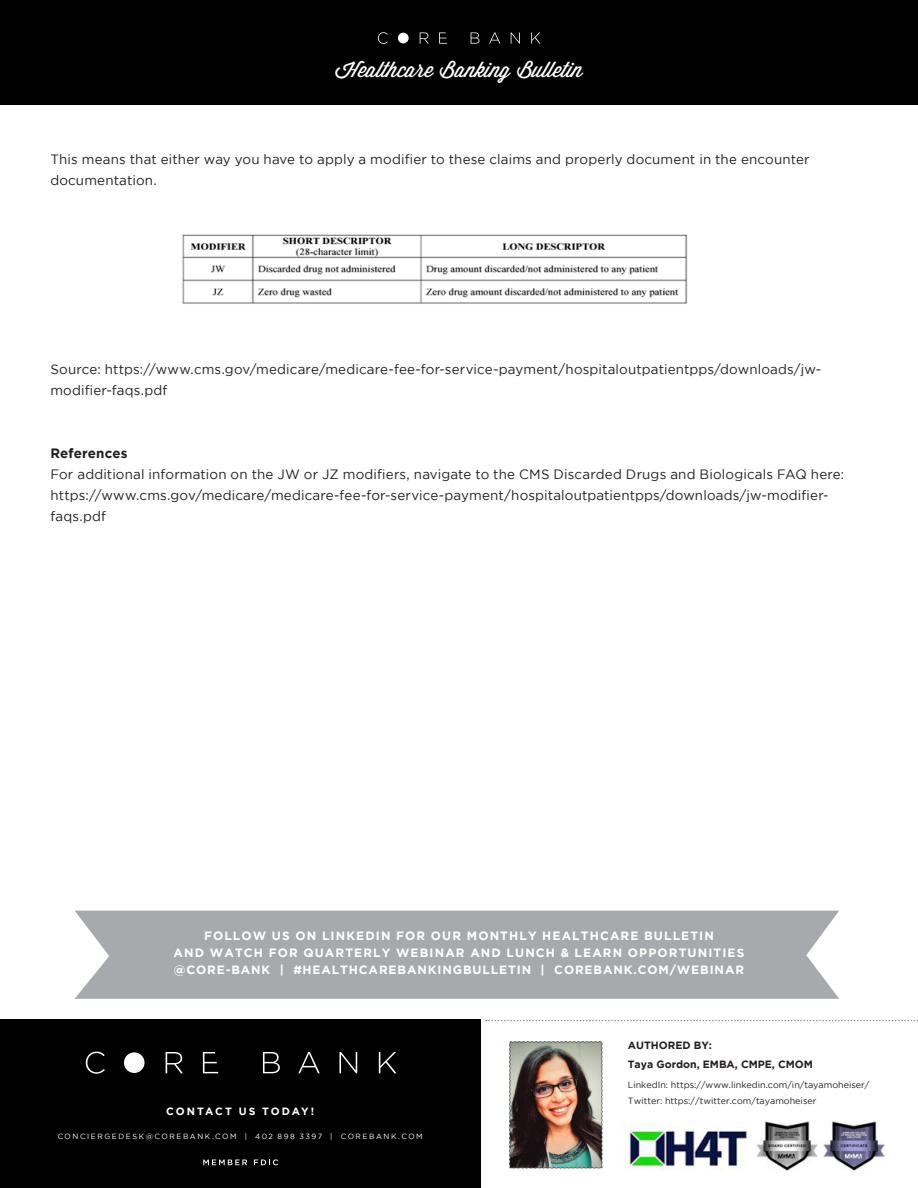
<style>
.page{position:relative;width:918px;height:1188px;background:#fff}
.page>*{position:absolute;margin:0;border:0;box-sizing:border-box;transform-origin:0 0}
.t1{font:21.15px "Wisdom Script AI";color:#fff}
.t2{font:13.5px/21px "Gotham";letter-spacing:.01em;color:#231f20}
.t3{font:700 13.5px "Gotham";letter-spacing:.01em;color:#231f20}
.t4{font:700 12px "Gotham";letter-spacing:.095em;color:#fff}
.t5{font:700 12px "Gotham";letter-spacing:.075em;color:#fff}
.t6{font:700 10.5px "Gotham";color:#231f20}
.t7{font:700 10.5px "Gotham";letter-spacing:.18em;color:#fff}
.t8{font:9px "Gotham";color:#231f20}
.t9{font:7.5px "Gotham";letter-spacing:.205em;color:#fff}
</style>
<div class="page">
<div style="left:0;top:0;width:918px;height:104px;background:#000"></div>
<div style="left:0;top:1020px;width:481px;height:168px;background:#000"></div>
<svg style="left:203px;top:1160px;width:44px;height:5px"></svg>
<svg style="left:254px;top:1159px;width:24px;height:6px"></svg>
<svg style="left:86px;top:1052px;width:19px;height:22px"></svg>
<svg style="left:166px;top:1052px;width:17px;height:21px"></svg>
<svg style="left:203px;top:1052px;width:15px;height:21px"></svg>
<svg style="left:263px;top:1052px;width:17px;height:21px"></svg>
<svg style="left:298px;top:1052px;width:22px;height:21px"></svg>
<svg style="left:340px;top:1052px;width:17px;height:21px"></svg>
<svg style="left:379px;top:1052px;width:17px;height:21px"></svg>
<div style="left:124px;top:1052px;width:21px;height:21px;background:#fff;border-radius:50%"></div>
<img style="left:628px;top:1121px;width:257px;height:50px">
<img style="left:509px;top:1041px;width:94px;height:129px">
<svg style="left:378px;top:32px;width:10px;height:12px"></svg>
<svg style="left:420px;top:32px;width:9px;height:12px"></svg>
<svg style="left:439px;top:32px;width:8px;height:12px"></svg>
<svg style="left:471px;top:32px;width:8px;height:12px"></svg>
<svg style="left:489px;top:32px;width:11px;height:12px"></svg>
<svg style="left:511px;top:32px;width:9px;height:12px"></svg>
<svg style="left:531px;top:32px;width:9px;height:12px"></svg>
<div style="left:398px;top:33px;width:11px;height:10px;background:#fff;border-radius:50%"></div>
<svg style="left:486px;top:1020px;width:432px;height:1px"></svg>
<div style="left:75px;top:911px;width:764px;height:88px;background:#a8a9ad"></div>
<img style="left:182px;top:234px;width:506px;height:70px">
<p class="t1" style="left:335px;top:53px;width:249px">Healthcare Banking Bulletin</p>
<p class="t2" style="left:50px;top:149px;width:761px">This means that either way you have to apply a modifier to these claims and properly document in the encounter documentation.</p>
<p class="t2" style="left:50px;top:359px;width:772px">Source: https://www.cms.gov/medicare/medicare-fee-for-service-payment/hospitaloutpatientpps/downloads/jw&shy;modifier-faqs.pdf</p>
<p class="t3" style="left:50px;top:446px;width:79px">References</p>
<p class="t2" style="left:50px;top:464px;width:795px">For additional information on the JW or JZ modifiers, navigate to the CMS Discarded Drugs and Biologicals FAQ here: https://www.cms.gov/medicare/medicare-fee-for-service-payment/hospitaloutpatientpps/downloads/jw-modifier&shy;faqs.pdf</p>
<p class="t4" style="left:204px;top:928px;width:511px">FOLLOW US ON LINKEDIN FOR OUR MONTHLY HEALTHCARE BULLETIN</p>
<p class="t4" style="left:174px;top:946px;width:572px">AND WATCH FOR QUARTERLY WEBINAR AND LUNCH &amp; LEARN OPPORTUNITIES</p>
<p class="t5" style="left:174px;top:963px;width:572px">@CORE-BANK | #HEALTHCAREBANKINGBULLETIN | COREBANK.COM/WEBINAR</p>
<p class="t7" style="left:166px;top:1106px;width:150px">CONTACT US TODAY!</p>
<p class="t9" style="left:58px;top:1132px;width:367px">CONCIERGEDESK@COREBANK.COM | 402 898 3397 | COREBANK.COM</p>
<p class="t6" style="left:628px;top:1039px;width:86px">AUTHORED BY:</p>
<p class="t6" style="left:628px;top:1058px;width:187px">Taya Gordon, EMBA, CMPE, CMOM</p>
<p class="t8" style="left:628px;top:1079px;width:243px">LinkedIn: https://www.linkedin.com/in/tayamoheiser/</p>
<p class="t8" style="left:628px;top:1096px;width:190px">Twitter: https://twitter.com/tayamoheiser</p>
</div>
